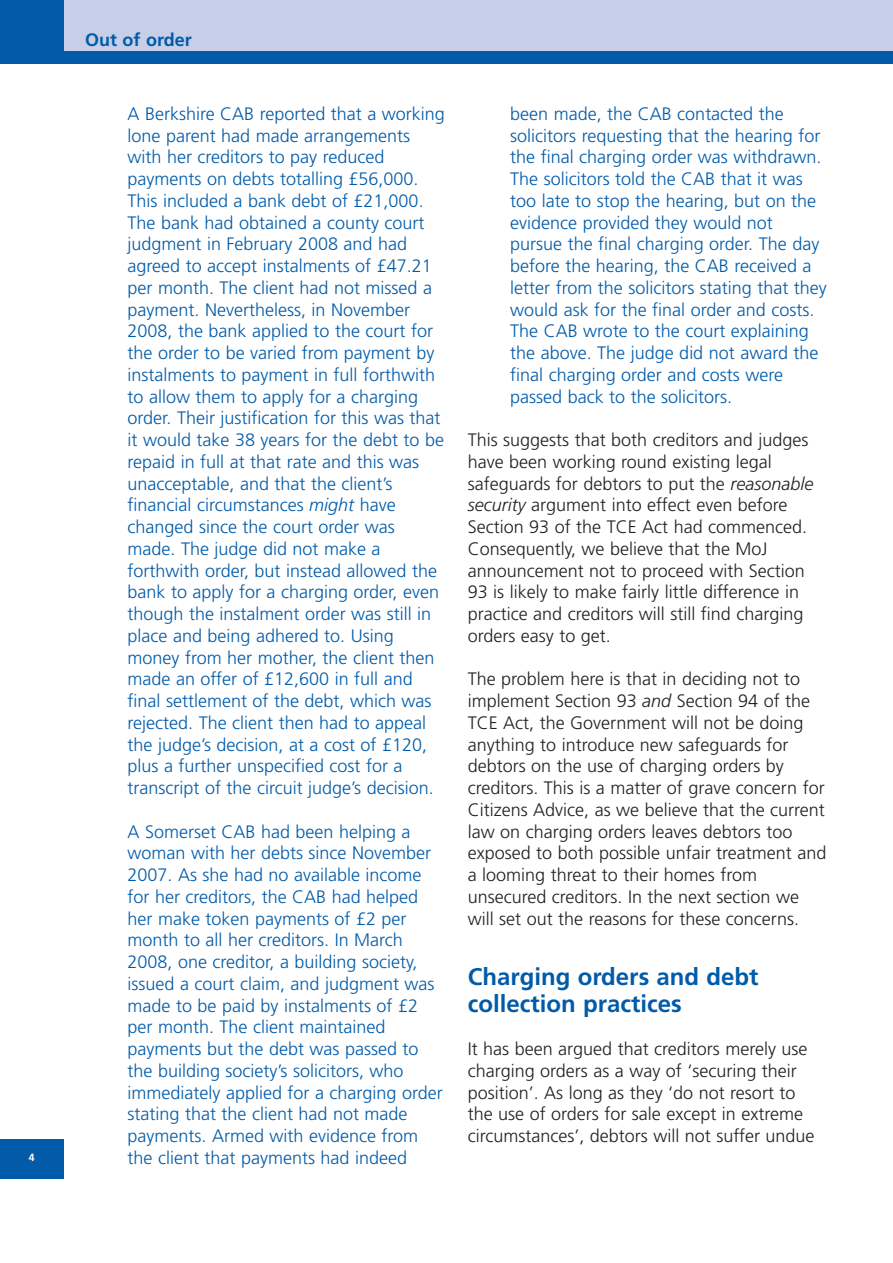
<style>
.page{position:relative;width:893px;height:1263px;background:#fff}
.page>*{position:absolute;margin:0;border:0;box-sizing:border-box;transform-origin:0 0}
.t1{font:700 24px/27px "Frutiger";color:#015ba9}
.t2{font:300 18px/21.8px "Frutiger";color:#015ba9}
.t3{font:300 18px/21.8px "Frutiger";color:#231f20}
.t4{font:700 18px "Frutiger";color:#015ba9}
.t5{font:700 10.5px "Frutiger";color:#fff}
.s1{font-style:italic}
</style>
<div class="page">
<div style="left:0;top:0;width:893px;height:64px;background:#015ba9"></div>
<div style="left:0;top:1139px;width:64px;height:39px;background:#015ba9"></div>
<div style="left:64px;top:0;width:829px;height:51px;background:#c6cee8"></div>
<p class="t5" style="left:29px;top:1153px;width:7px">4</p>
<p class="t4" style="left:85px;top:32px;width:108px">Out of order</p>
<p class="t2" style="left:128px;top:104px;width:319px">A Berkshire CAB reported that a working lone parent had made arrangements with her creditors to pay reduced payments on debts totalling £56,000.<br>This included a bank debt of £21,000.<br>The bank had obtained a county court judgment in February 2008 and had agreed to accept instalments of £47.21 per month. The client had not missed a payment. Nevertheless, in November 2008, the bank applied to the court for the order to be varied from payment by instalments to payment in full forthwith to allow them to apply for a charging order. Their justification for this was that it would take 38 years for the debt to be repaid in full at that rate and this was unacceptable, and that the client’s financial circumstances <span class="s1">might</span> have changed since the court order was made. The judge did not make a forthwith order, but instead allowed the bank to apply for a charging order, even though the instalment order was still in place and being adhered to. Using money from her mother, the client then made an offer of £12,600 in full and final settlement of the debt, which was rejected. The client then had to appeal the judge’s decision, at a cost of £120, plus a further unspecified cost for a transcript of the circuit judge’s decision.</p>
<p class="t2" style="left:128px;top:822px;width:317px">A Somerset CAB had been helping a woman with her debts since November 2007. As she had no available income for her creditors, the CAB had helped her make token payments of £2 per month to all her creditors. In March 2008, one creditor, a building society, issued a court claim, and judgment was made to be paid by instalments of £2 per month. The client maintained payments but the debt was passed to the building society’s solicitors, who immediately applied for a charging order stating that the client had not made payments. Armed with evidence from the client that payments had indeed</p>
<p class="t2" style="left:510px;top:104px;width:318px">been made, the CAB contacted the solicitors requesting that the hearing for the final charging order was withdrawn.<br>The solicitors told the CAB that it was too late to stop the hearing, but on the evidence provided they would not pursue the final charging order. The day before the hearing, the CAB received a letter from the solicitors stating that they would ask for the final order and costs.<br>The CAB wrote to the court explaining the above. The judge did not award the final charging order and costs were passed back to the solicitors.</p>
<p class="t3" style="left:468px;top:430px;width:347px">This suggests that both creditors and judges have been working round existing legal safeguards for debtors to put the <span class="s1">reasonable security</span> argument into effect even before Section 93 of the TCE Act had commenced.<br>Consequently, we believe that the MoJ announcement not to proceed with Section 93 is likely to make fairly little difference in practice and creditors will still find charging orders easy to get.</p>
<p class="t3" style="left:468px;top:670px;width:360px">The problem here is that in deciding not to implement Section 93 <span class="s1">and</span> Section 94 of the TCE Act, the Government will not be doing anything to introduce new safeguards for debtors on the use of charging orders by creditors. This is a matter of grave concern for Citizens Advice, as we believe that the current law on charging orders leaves debtors too exposed to both possible unfair treatment and a looming threat to their homes from unsecured creditors. In the next section we will set out the reasons for these concerns.</p>
<h1 class="t1" style="left:468px;top:965px;width:292px">Charging orders and debt collection practices</h1>
<p class="t3" style="left:468px;top:1039px;width:348px">It has been argued that creditors merely use charging orders as a way of ‘securing their position’. As long as they ‘do not resort to the use of orders for sale except in extreme circumstances’, debtors will not suffer undue</p>
</div>
